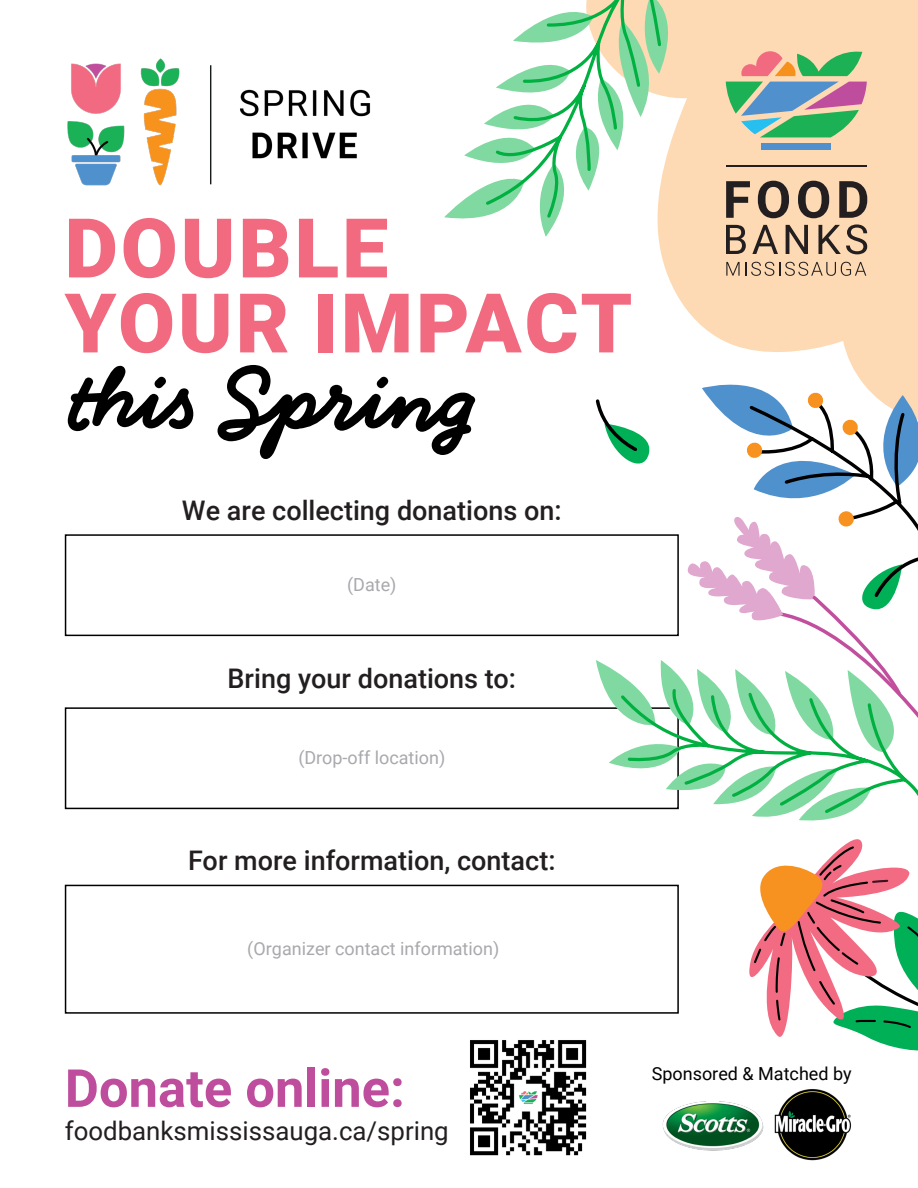
<style>
.page{position:relative;width:918px;height:1188px;background:#fff}
.page>*{position:absolute;margin:0;border:0;box-sizing:border-box;transform-origin:0 0}
.t1{font:800 96px "Handsome Pro";color:#000}
.t2{font:900 82.5px "Roboto";letter-spacing:.035em;color:#f16a80}
.t3{font:700 52.5px "Roboto";color:#bf4d9d}
.t4{font:500 27px "Roboto";color:#231f20}
.t5{font:25.8px "Roboto";color:#231f20}
.t6{font:18px "Roboto";color:#a8a9ad}
.t7{font:18px "Roboto";color:#000}
</style>
<div class="page">
<div style="left:65px;top:534px;width:614px;height:102px;border:2px solid #000"></div>
<img style="left:470px;top:1040px;width:117px;height:116px">
<div style="left:65px;top:707px;width:614px;height:102px;border:2px solid #000"></div>
<div style="left:65px;top:885px;width:614px;height:129px;border:2px solid #000"></div>
<img style="left:662px;top:1089px;width:190px;height:72px">
<img style="left:67px;top:58px;width:304px;height:128px">
<svg style="left:658px;top:0;width:260px;height:367px;background:#fcdcb9"></svg>
<svg style="left:726px;top:181px;width:24px;height:37px"></svg>
<svg style="left:758px;top:181px;width:31px;height:37px"></svg>
<svg style="left:798px;top:181px;width:31px;height:37px"></svg>
<svg style="left:839px;top:181px;width:28px;height:37px"></svg>
<svg style="left:726px;top:262px;width:140px;height:14px;background:#ceb193"></svg>
<svg style="left:726px;top:225px;width:20px;height:29px"></svg>
<svg style="left:752px;top:225px;width:26px;height:29px"></svg>
<svg style="left:786px;top:225px;width:22px;height:29px"></svg>
<svg style="left:818px;top:224px;width:49px;height:30px"></svg>
<hr style="left:726px;top:165px;width:141px;height:1px;background:#231f20">
<svg style="left:726px;top:82px;width:141px;height:55px;background:#85ab9d"></svg>
<svg style="left:741px;top:47px;width:121px;height:29px;background:#bab787"></svg>
<div style="left:762px;top:143px;width:69px;height:7px;background:#5090cc"></div>
<svg style="left:594px;top:367px;width:324px;height:684px"></svg>
<svg style="left:444px;top:0;width:240px;height:237px"></svg>
<p class="t2" style="left:65px;top:190px;width:325px">DOUBLE</p>
<p class="t2" style="left:65px;top:265px;width:569px">YOUR IMPACT</p>
<p class="t1" style="left:74px;top:340px;width:408px">this Spring</p>
<p class="t4" style="left:182px;top:491px;width:381px">We are collecting donations on:</p>
<p class="t6" style="left:347px;top:572px;width:51px">(Date)</p>
<p class="t4" style="left:228px;top:660px;width:290px">Bring your donations to:</p>
<p class="t6" style="left:298px;top:745px;width:148px">(Drop-off location)</p>
<p class="t4" style="left:188px;top:842px;width:369px">For more information, contact:</p>
<p class="t6" style="left:247px;top:936px;width:254px">(Organizer contact information)</p>
<p class="t3" style="left:65px;top:1051px;width:342px">Donate online:</p>
<p class="t5" style="left:65px;top:1112px;width:385px">foodbanksmississauga.ca/spring</p>
<p class="t7" style="left:652px;top:1061px;width:201px">Sponsored &amp; Matched by</p>
</div>
